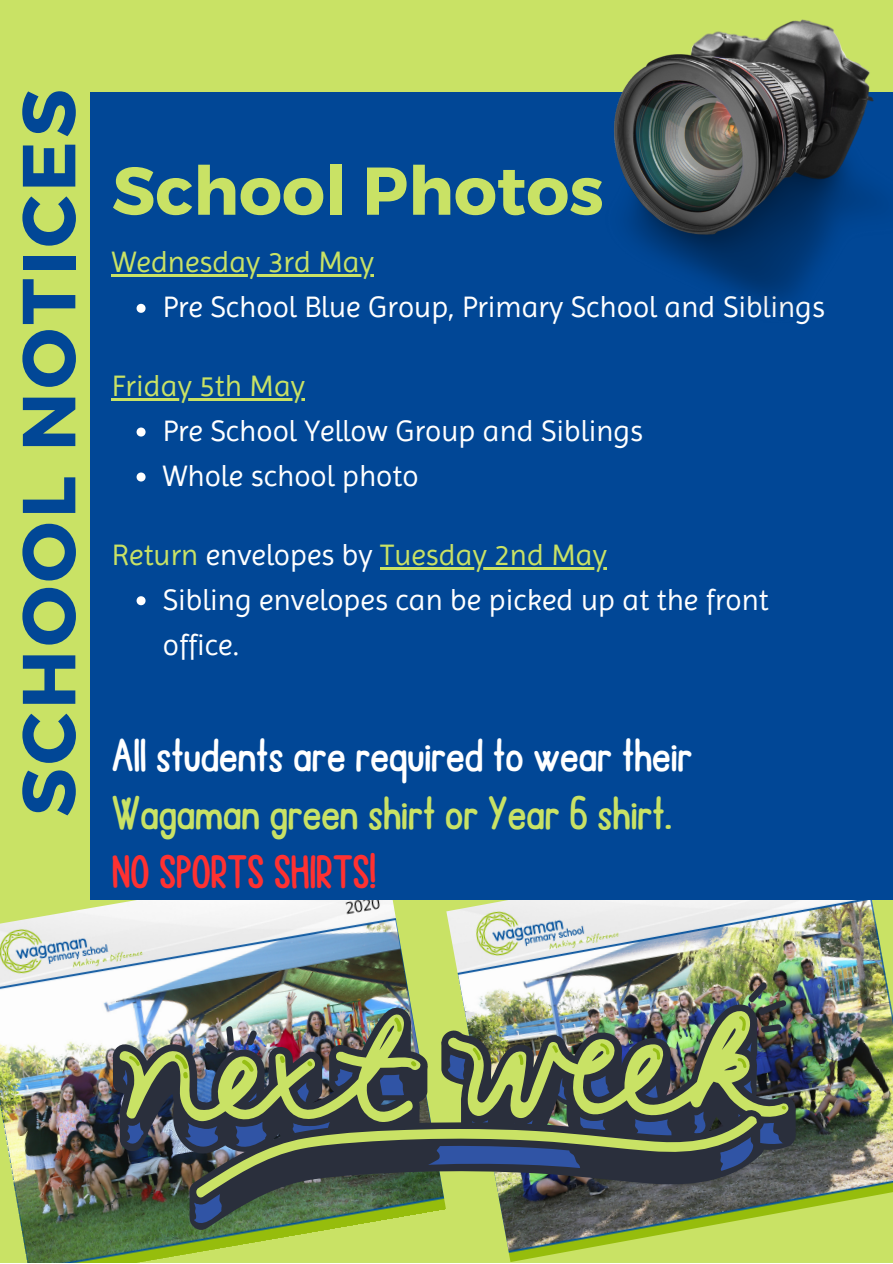
<style>
.page{position:relative;width:893px;height:1264px;background:#fff}
.page>*{position:absolute;margin:0;border:0;box-sizing:border-box;transform-origin:0 0}
.t1{font:700 75px "Montserrat";letter-spacing:.05em;color:#014796}
.t2{font:700 67.5px "Montserrat";color:#c9e265}
.t3{font:49.5px "Ballpoint";color:#fff}
.t4{font:49.5px "Ballpoint";color:#c9e265}
.t5{font:49.5px "Ballpoint";color:#ff3131}
.t6{font:30px/45px "Imprima";color:#fff}
.t7{font:30px "Imprima";color:#c9e265}
.s1{color:#fff}
</style>
<div class="page">
<div style="left:0;top:0;width:892px;height:1262px;background:#c9e265"></div>
<img style="left:0;top:900px;width:407px;height:362px">
<img style="left:446px;top:900px;width:446px;height:361px">
<div style="left:90px;top:93px;width:802px;height:807px;background:#014796"></div>
<svg style="left:136px;top:304px;width:9px;height:9px"></svg>
<svg style="left:136px;top:427px;width:9px;height:9px"></svg>
<svg style="left:136px;top:472px;width:9px;height:9px"></svg>
<svg style="left:136px;top:596px;width:9px;height:9px"></svg>
<hr style="left:112px;top:274px;width:262px;height:3px;background:#c9e265">
<hr style="left:112px;top:398px;width:193px;height:2px;background:#c9e265">
<hr style="left:380px;top:567px;width:227px;height:2px;background:#c9e265">
<svg style="left:123px;top:1205px;width:660px;height:25px"></svg>
<img style="left:112px;top:980px;width:683px;height:224px">
<img style="left:128px;top:1015px;width:658px;height:95px">
<img style="left:603px;top:19px;width:289px;height:285px">
<h1 class="t1" style="left:0;top:816px;width:729px;rotate:-90deg">SCHOOL NOTICES</h1>
<h2 class="t2" style="left:112px;top:147px;width:493px">School Photos</h2>
<p class="t7" style="left:112px;top:245px;width:264px">Wednesday 3rd May</p>
<p class="t6" style="left:163px;top:284px;width:663px">Pre School Blue Group, Primary School and Siblings</p>
<p class="t7" style="left:112px;top:368px;width:195px">Friday 5th May</p>
<p class="t6" style="left:163px;top:408px;width:482px">Pre School Yellow Group and Siblings<br>Whole school photo</p>
<p class="t7" style="left:112px;top:537px;width:496px">Return <span class="s1">envelopes by</span> Tuesday 2nd May</p>
<p class="t6" style="left:163px;top:577px;width:607px">Sibling envelopes can be picked up at the front office.</p>
<h3 class="t3" style="left:112px;top:731px;width:582px">All students are required to wear their</h3>
<h3 class="t4" style="left:112px;top:789px;width:561px">Wagaman green shirt or Year 6 shirt.</h3>
<h3 class="t5" style="left:112px;top:847px;width:266px">NO SPORTS SHIRTS!</h3>
</div>
